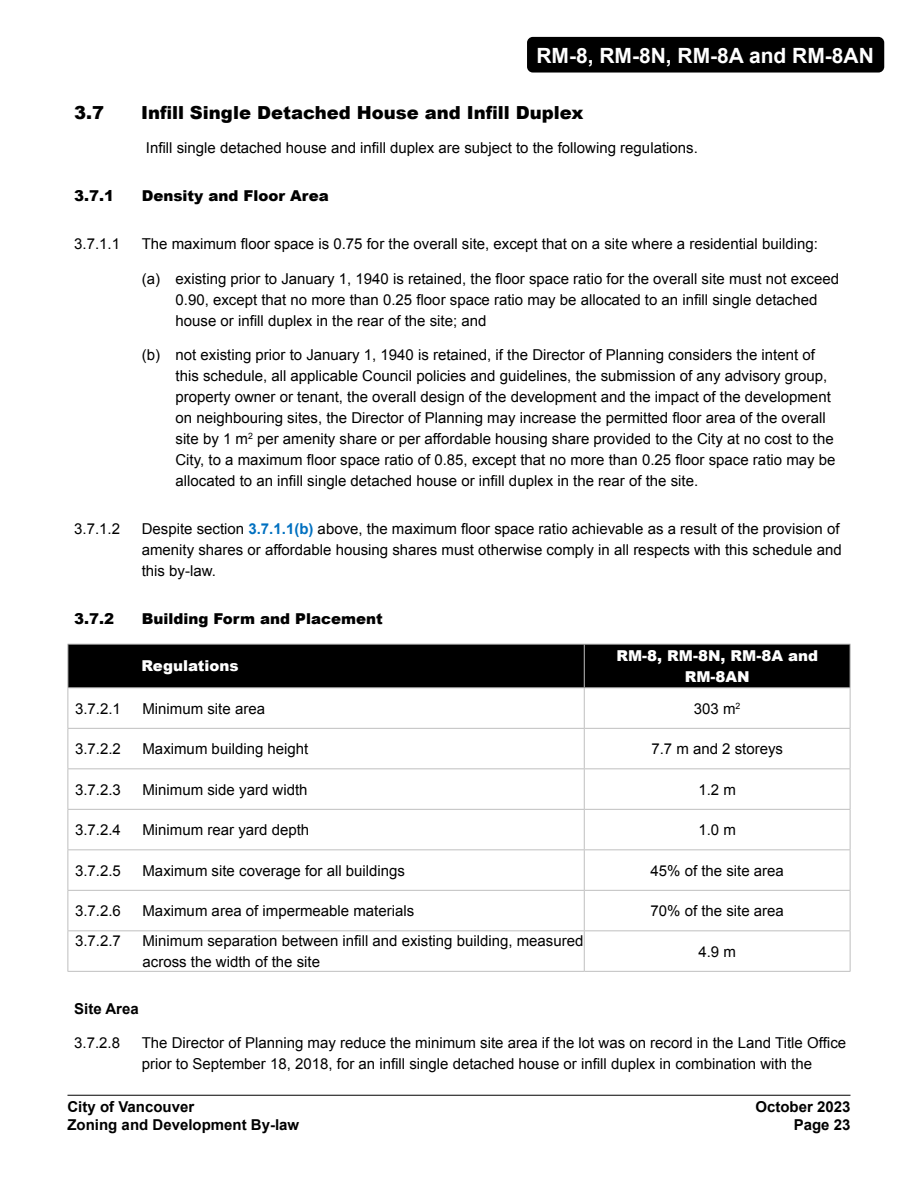
<style>
.page{position:relative;width:918px;height:1188px;background:#fff}
.page>*{position:absolute;margin:0;border:0;box-sizing:border-box;transform-origin:0 0}
.t1{font:700 21px "Arial";color:#fff}
.Heading_2__1_1{font:900 18px "Arial";color:#000}
.Body_Text__a{font:15px/21px "Arial";color:#000}
.Body__1_1_1_1{font:15px/21px "Arial";color:#000}
.Body_Text_-_left_ali{font:15px "Arial";color:#000}
.Subheading__Bold{font:700 15px "Arial";color:#000}
.TableText_-_centre_a{font:15px "Arial";color:#000}
.Heading_3__1_1_1{font:900 15px "Arial";color:#000}
.Table_Header__White{font:900 15px/21px "Arial";color:#fff;text-align:center}
.s1{font-weight:700;color:#0070c0}
</style>
<div class="page">
<hr style="left:68px;top:1095px;width:782px;height:1px;background:#000">
<div style="left:527px;top:37px;width:357px;height:36px;background:#000;border-radius:6px"></div>
<div style="left:69px;top:645px;width:781px;height:42px;background:#000"></div>
<hr style="left:68px;top:728px;width:516px;height:1px;background:#bfbfbf">
<hr style="left:68px;top:768px;width:516px;height:1px;background:#bfbfbf">
<hr style="left:68px;top:809px;width:516px;height:1px;background:#bfbfbf">
<hr style="left:68px;top:849px;width:516px;height:1px;background:#bfbfbf">
<hr style="left:68px;top:890px;width:516px;height:1px;background:#bfbfbf">
<hr style="left:850px;top:891px;width:1px;height:39px;background:#bfbfbf">
<hr style="left:68px;top:930px;width:516px;height:1px;background:#bfbfbf">
<hr style="left:68px;top:688px;width:1px;height:40px;background:#bfbfbf">
<hr style="left:68px;top:729px;width:1px;height:39px;background:#bfbfbf">
<hr style="left:68px;top:769px;width:1px;height:40px;background:#bfbfbf">
<hr style="left:68px;top:810px;width:1px;height:39px;background:#bfbfbf">
<hr style="left:68px;top:850px;width:1px;height:40px;background:#bfbfbf">
<hr style="left:68px;top:891px;width:1px;height:39px;background:#bfbfbf">
<hr style="left:584px;top:891px;width:1px;height:39px;background:#bfbfbf">
<hr style="left:68px;top:931px;width:1px;height:40px;background:#bfbfbf">
<hr style="left:68px;top:971px;width:516px;height:1px;background:#bfbfbf">
<hr style="left:850px;top:688px;width:1px;height:40px;background:#bfbfbf">
<hr style="left:850px;top:729px;width:1px;height:39px;background:#bfbfbf">
<hr style="left:850px;top:769px;width:1px;height:40px;background:#bfbfbf">
<hr style="left:850px;top:850px;width:1px;height:40px;background:#bfbfbf">
<hr style="left:850px;top:931px;width:1px;height:40px;background:#bfbfbf">
<hr style="left:850px;top:644px;width:1px;height:43px;background:#bfbfbf">
<hr style="left:68px;top:644px;width:516px;height:1px;background:#bfbfbf">
<hr style="left:68px;top:644px;width:1px;height:43px;background:#bfbfbf">
<hr style="left:68px;top:687px;width:516px;height:1px;background:#bfbfbf">
<hr style="left:584px;top:688px;width:1px;height:40px;background:#bfbfbf">
<hr style="left:584px;top:728px;width:266px;height:1px;background:#bfbfbf">
<hr style="left:584px;top:729px;width:1px;height:39px;background:#bfbfbf">
<hr style="left:584px;top:768px;width:266px;height:1px;background:#bfbfbf">
<hr style="left:584px;top:769px;width:1px;height:40px;background:#bfbfbf">
<hr style="left:584px;top:850px;width:1px;height:40px;background:#bfbfbf">
<hr style="left:584px;top:890px;width:266px;height:1px;background:#bfbfbf">
<hr style="left:584px;top:930px;width:266px;height:1px;background:#bfbfbf">
<hr style="left:584px;top:931px;width:1px;height:40px;background:#bfbfbf">
<hr style="left:584px;top:971px;width:266px;height:1px;background:#bfbfbf">
<hr style="left:584px;top:644px;width:266px;height:1px;background:#bfbfbf">
<hr style="left:584px;top:644px;width:1px;height:43px;background:#bfbfbf">
<hr style="left:584px;top:687px;width:266px;height:1px;background:#bfbfbf">
<hr style="left:584px;top:809px;width:266px;height:1px;background:#bfbfbf">
<hr style="left:584px;top:810px;width:1px;height:39px;background:#bfbfbf">
<hr style="left:850px;top:810px;width:1px;height:39px;background:#bfbfbf">
<hr style="left:584px;top:849px;width:266px;height:1px;background:#bfbfbf">
<h1 class="t1" style="left:536px;top:41px;width:339px">RM-8, RM-8N, RM-8A and RM-8AN</h1>
<h2 class="Heading_2__1_1" style="left:74px;top:99px;width:32px">3.7</h2>
<h2 class="Heading_2__1_1" style="left:141px;top:99px;width:444px">Infill Single Detached House and Infill Duplex</h2>
<p class="Body_Text_-_left_ali" style="left:146px;top:138px;width:553px">Infill single detached house and infill duplex are subject to the following regulations.</p>
<h3 class="Heading_3__1_1_1" style="left:74px;top:185px;width:42px">3.7.1</h3>
<h3 class="Heading_3__1_1_1" style="left:142px;top:185px;width:189px">Density and Floor Area</h3>
<p class="Body__1_1_1_1" style="left:74px;top:234px;width:47px">3.7.1.1</p>
<p class="Body__1_1_1_1" style="left:142px;top:234px;width:678px">The maximum floor space is 0.75 for the overall site, except that on a site where a residential building:</p>
<p class="Body_Text__a" style="left:176px;top:268px;width:665px;text-indent:-34px">(a) existing prior to January 1, 1940 is retained, the floor space ratio for the overall site must not exceed<br>0.90, except that no more than 0.25 floor space ratio may be allocated to an infill single detached house or infill duplex in the rear of the site; and</p>
<p class="Body_Text__a" style="left:176px;top:345px;width:662px;text-indent:-34px">(b) not existing prior to January 1, 1940 is retained, if the Director of Planning considers the intent of this schedule, all applicable Council policies and guidelines, the submission of any advisory group, property owner or tenant, the overall design of the development and the impact of the development on neighbouring sites, the Director of Planning may increase the permitted floor area of the overall site by 1 m<sup>2</sup> per amenity share or per affordable housing share provided to the City at no cost to the City, to a maximum floor space ratio of 0.85, except that no more than 0.25 floor space ratio may be allocated to an infill single detached house or infill duplex in the rear of the site.</p>
<p class="Body__1_1_1_1" style="left:74px;top:519px;width:47px">3.7.1.2</p>
<p class="Body__1_1_1_1" style="left:142px;top:519px;width:702px">Despite section <span class="s1">3.7.1.1(b)</span> above, the maximum floor space ratio achievable as a result of the provision of amenity shares or affordable housing shares must otherwise comply in all respects with this schedule and this by-law.</p>
<h3 class="Heading_3__1_1_1" style="left:74px;top:608px;width:42px">3.7.2</h3>
<h3 class="Heading_3__1_1_1" style="left:142px;top:608px;width:243px">Building Form and Placement</h3>
<p class="Table_Header__White" style="left:141px;top:655px;width:99px">Regulations</p>
<p class="Table_Header__White" style="left:616px;top:645px;width:203px">RM-8, RM-8N, RM-8A and<br>RM-8AN</p>
<p class="Body__1_1_1_1" style="left:75px;top:698px;width:47px">3.7.2.1</p>
<p class="Body__1_1_1_1" style="left:142px;top:698px;width:124px">Minimum site area</p>
<p class="TableText_-_centre_a" style="left:694px;top:698px;width:48px">303 m<sup>2</sup></p>
<p class="Body__1_1_1_1" style="left:75px;top:738px;width:47px">3.7.2.2</p>
<p class="Body__1_1_1_1" style="left:142px;top:738px;width:167px">Maximum building height</p>
<p class="TableText_-_centre_a" style="left:651px;top:739px;width:133px">7.7 m and 2 storeys</p>
<p class="Body__1_1_1_1" style="left:75px;top:779px;width:47px">3.7.2.3</p>
<p class="Body__1_1_1_1" style="left:142px;top:779px;width:167px">Minimum side yard width</p>
<p class="TableText_-_centre_a" style="left:698px;top:779px;width:39px">1.2 m</p>
<p class="Body__1_1_1_1" style="left:75px;top:819px;width:47px">3.7.2.4</p>
<p class="Body__1_1_1_1" style="left:142px;top:819px;width:168px">Minimum rear yard depth</p>
<p class="TableText_-_centre_a" style="left:698px;top:820px;width:39px">1.0 m</p>
<p class="Body__1_1_1_1" style="left:75px;top:860px;width:47px">3.7.2.5</p>
<p class="Body__1_1_1_1" style="left:142px;top:860px;width:264px">Maximum site coverage for all buildings</p>
<p class="TableText_-_centre_a" style="left:650px;top:860px;width:135px">45% of the site area</p>
<p class="Body__1_1_1_1" style="left:75px;top:900px;width:47px">3.7.2.6</p>
<p class="Body__1_1_1_1" style="left:142px;top:900px;width:273px">Maximum area of impermeable materials</p>
<p class="TableText_-_centre_a" style="left:650px;top:901px;width:135px">70% of the site area</p>
<p class="Body__1_1_1_1" style="left:75px;top:930px;width:47px">3.7.2.7</p>
<p class="Body__1_1_1_1" style="left:142px;top:930px;width:442px">Minimum separation between infill and existing building, measured across the width of the site</p>
<p class="TableText_-_centre_a" style="left:698px;top:941px;width:39px">4.9 m</p>
<p class="Subheading__Bold" style="left:74px;top:999px;width:66px">Site Area</p>
<p class="Body__1_1_1_1" style="left:74px;top:1033px;width:47px">3.7.2.8</p>
<p class="Body__1_1_1_1" style="left:142px;top:1033px;width:706px">The Director of Planning may reduce the minimum site area if the lot was on record in the Land Title Office prior to September 18, 2018, for an infill single detached house or infill duplex in combination with the</p>
<p class="Subheading__Bold" style="left:68px;top:1097px;width:128px">City of Vancouver</p>
<p class="Subheading__Bold" style="left:755px;top:1097px;width:97px">October 2023</p>
<p class="Subheading__Bold" style="left:68px;top:1115px;width:233px">Zoning and Development By-law</p>
<p class="Subheading__Bold" style="left:794px;top:1115px;width:58px">Page 23</p>
</div>
